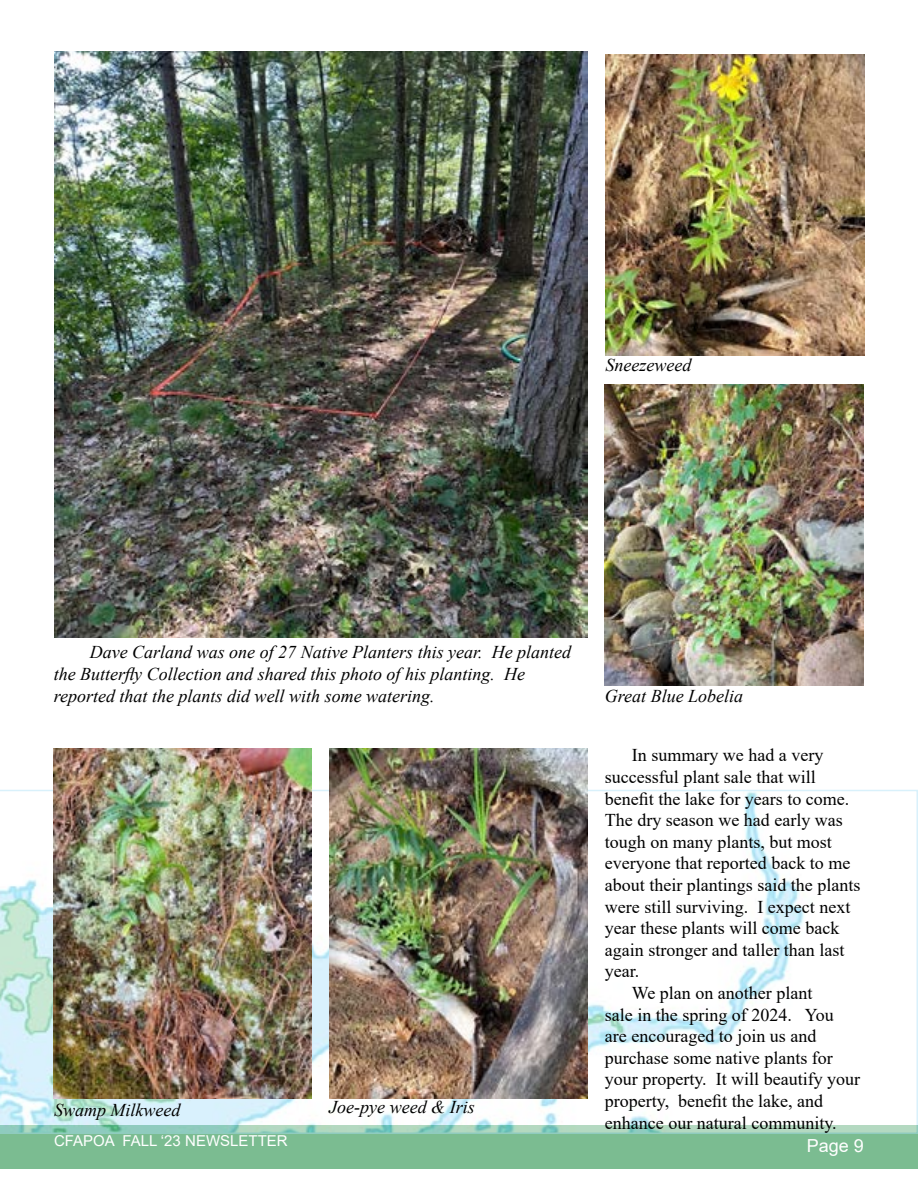
<style>
.page{position:relative;width:918px;height:1188px;background:#fff}
.page>*{position:absolute;margin:0;border:0;box-sizing:border-box;transform-origin:0 0}
.t1{font:18px "Times New Roman";color:#000}
.t2{font:italic 18px/21.6px "Times New Roman";color:#000}
.t3{font:18px "Arial";color:#fff}
.t4{font:15px "Arial";color:#fff}
</style>
<div class="page">
<div style="left:0;top:1125px;width:918px;height:43px;background:#7bbc91"></div>
<svg style="left:0;top:790px;width:918px;height:344px"></svg>
<img style="left:605px;top:384px;width:259px;height:302px">
<img style="left:606px;top:54px;width:258px;height:301px">
<img style="left:329px;top:749px;width:259px;height:350px">
<img style="left:54px;top:52px;width:534px;height:585px">
<img style="left:53px;top:749px;width:259px;height:350px">
<p class="t2" style="left:606px;top:354px;width:87px">Sneezeweed</p>
<p class="t2" style="left:54px;top:641px;width:519px;text-indent:36px">Dave Carland was one of 27 Native Planters this year. He planted the Butterfly Collection and shared this photo of his planting. He reported that the plants did well with some watering.</p>
<p class="t2" style="left:54px;top:1099px;width:128px">Swamp Milkweed</p>
<p class="t2" style="left:329px;top:1096px;width:147px">Joe-pye weed &amp; Iris</p>
<p class="t2" style="left:605px;top:685px;width:140px">Great Blue Lobelia</p>
<p class="t1" style="left:632px;top:743px;width:193px">In summary we had a very</p>
<p class="t1" style="left:605px;top:764px;width:212px">successful plant sale that will</p>
<p class="t1" style="left:605px;top:786px;width:246px">benefit the lake for years to come.</p>
<p class="t1" style="left:605px;top:807px;width:239px">The dry season we had early was</p>
<p class="t1" style="left:605px;top:829px;width:229px">tough on many plants, but most</p>
<p class="t1" style="left:605px;top:851px;width:247px">everyone that reported back to me</p>
<p class="t1" style="left:605px;top:872px;width:257px">about their plantings said the plants</p>
<p class="t1" style="left:605px;top:894px;width:247px">were still surviving. I expect next</p>
<p class="t1" style="left:605px;top:915px;width:236px">year these plants will come back</p>
<p class="t1" style="left:605px;top:937px;width:241px">again stronger and taller than last</p>
<p class="t1" style="left:605px;top:959px;width:36px">year.</p>
<p class="t1" style="left:632px;top:980px;width:182px">We plan on another plant</p>
<p class="t1" style="left:605px;top:1002px;width:230px">sale in the spring of 2024. You</p>
<p class="t1" style="left:605px;top:1023px;width:213px">are encouraged to join us and</p>
<p class="t1" style="left:605px;top:1045px;width:229px">purchase some native plants for</p>
<p class="t1" style="left:605px;top:1067px;width:257px">your property. It will beautify your</p>
<p class="t1" style="left:605px;top:1088px;width:220px">property, benefit the lake, and</p>
<p class="t1" style="left:605px;top:1110px;width:233px">enhance our natural community.</p>
<p class="t4" style="left:54px;top:1131px;width:235px">CFAPOA FALL ‘23 NEWSLETTER</p>
<p class="t3" style="left:807px;top:1133px;width:59px">Page 9</p>
</div>
